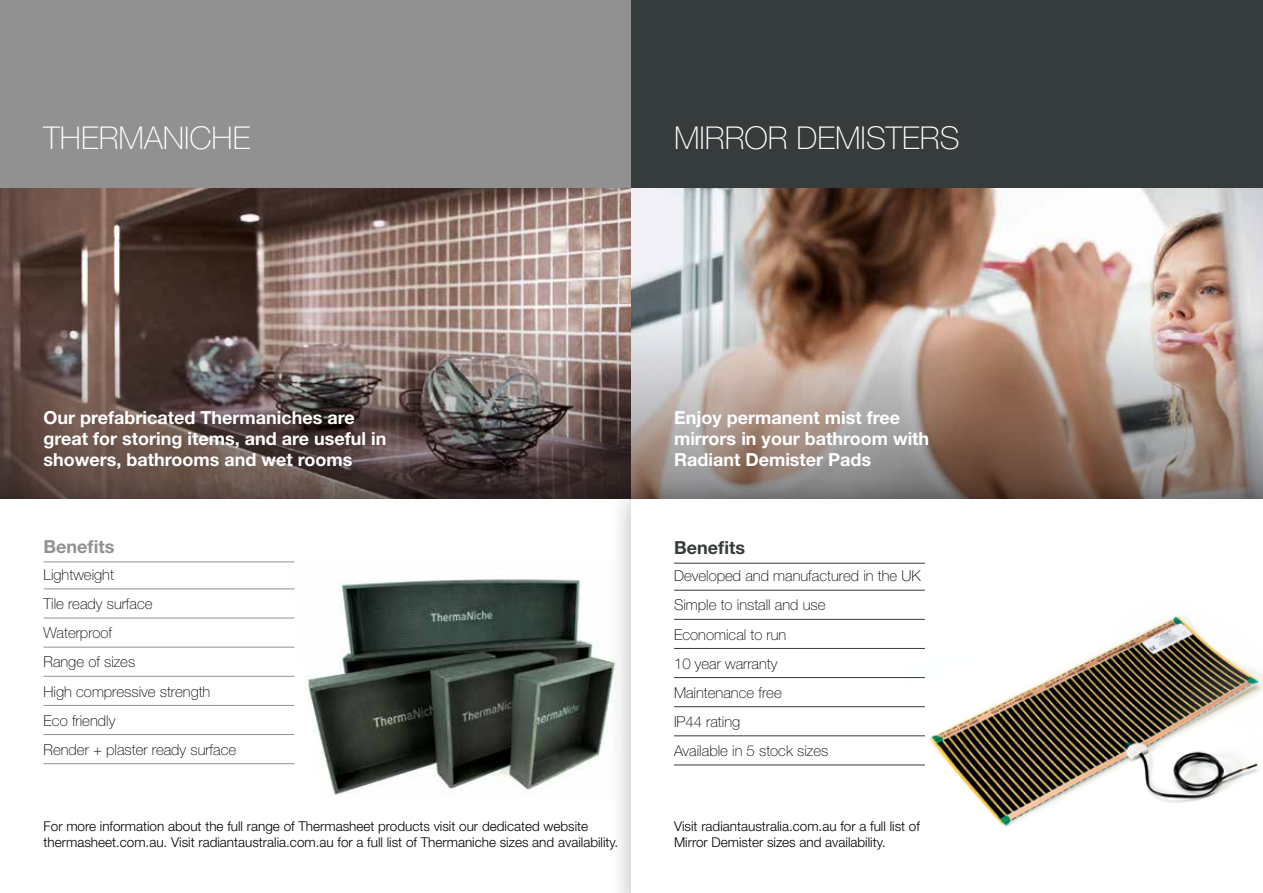
<style>
.page{position:relative;width:1263px;height:893px;background:#fff}
.page>*{position:absolute;margin:0;border:0;box-sizing:border-box;transform-origin:0 0}
.t1{font:100 31.5px "Helvetica Neue LT Std";color:#fff}
.t2{font:700 18px/21px "Helvetica Neue LT Std";color:#fff}
.t3{font:700 18px "Helvetica Neue LT Std";color:#363b3b}
.t4{font:700 18px "Helvetica Neue LT Std";color:#919191}
.t5{font:100 15px/29.1px "Helvetica Neue LT Std";color:#000}
.t6{font:300 13.5px/16.2px "Helvetica Neue LT Std";color:#000}
</style>
<div class="page">
<div style="left:0;top:0;width:646px;height:187px;background:#919191"></div>
<img style="left:0;top:187px;width:1263px;height:288px">
<img style="left:0;top:403px;width:1px;height:215px">
<div style="left:0;top:475px;width:655px;height:418px;background:#000;opacity:.3"></div>
<div style="left:0;top:499px;width:631px;height:394px;background:#fff"></div>
<div style="left:607px;top:475px;width:656px;height:418px;background:#000;opacity:.3"></div>
<div style="left:631px;top:499px;width:632px;height:394px;background:#fff"></div>
<img style="left:906px;top:562px;width:357px;height:265px">
<hr style="left:674px;top:563px;width:251px;height:1px;background:#363b3b">
<hr style="left:674px;top:590px;width:251px;height:1px;background:#363b3b">
<hr style="left:674px;top:619px;width:251px;height:1px;background:#363b3b">
<hr style="left:674px;top:648px;width:251px;height:1px;background:#363b3b">
<hr style="left:674px;top:677px;width:251px;height:1px;background:#363b3b">
<hr style="left:674px;top:706px;width:251px;height:1px;background:#363b3b">
<hr style="left:674px;top:735px;width:251px;height:1px;background:#363b3b">
<hr style="left:674px;top:765px;width:251px;height:1px;background:#363b3b">
<div style="left:631px;top:0;width:632px;height:187px;background:#363b3b"></div>
<img style="left:288px;top:565px;width:335px;height:233px">
<hr style="left:44px;top:561px;width:250px;height:1px;background:#919191">
<hr style="left:44px;top:588px;width:250px;height:1px;background:#919191">
<hr style="left:44px;top:618px;width:250px;height:1px;background:#919191">
<hr style="left:44px;top:647px;width:250px;height:1px;background:#919191">
<hr style="left:44px;top:676px;width:250px;height:1px;background:#919191">
<hr style="left:44px;top:705px;width:250px;height:1px;background:#919191">
<hr style="left:44px;top:734px;width:250px;height:1px;background:#919191">
<hr style="left:44px;top:763px;width:250px;height:1px;background:#919191">
<h1 class="t1" style="left:44px;top:120px;width:208px">THERMANICHE</h1>
<h1 class="t1" style="left:674px;top:120px;width:287px">MIRROR DEMISTERS</h1>
<h2 class="t2" style="left:44px;top:406px;width:344px">Our prefabricated Thermaniches are great for storing items, and are useful in showers, bathrooms and wet rooms</h2>
<h2 class="t4" style="left:44px;top:535px;width:73px">Benefits</h2>
<p class="t5" style="left:44px;top:560px;width:194px">Lightweight<br>Tile ready surface<br>Waterproof<br>Range of sizes<br>High compressive strength<br>Eco friendly<br>Render + plaster ready surface</p>
<p class="t6" style="left:44px;top:818px;width:576px">For more information about the full range of Thermasheet products visit our dedicated website thermasheet.com.au. Visit radiantaustralia.com.au for a full list of Thermaniche sizes and availability.</p>
<h2 class="t2" style="left:674px;top:406px;width:257px">Enjoy permanent mist free mirrors in your bathroom with<br>Radiant Demister Pads</h2>
<h2 class="t3" style="left:674px;top:537px;width:73px">Benefits</h2>
<p class="t5" style="left:674px;top:561px;width:248px">Developed and manufactured in the UK<br>Simple to install and use<br>Economical to run<br>10 year warranty<br>Maintenance free<br>IP44 rating<br>Available in 5 stock sizes</p>
<p class="t6" style="left:674px;top:818px;width:247px">Visit radiantaustralia.com.au for a full list of<br>Mirror Demister sizes and availability.</p>
</div>
